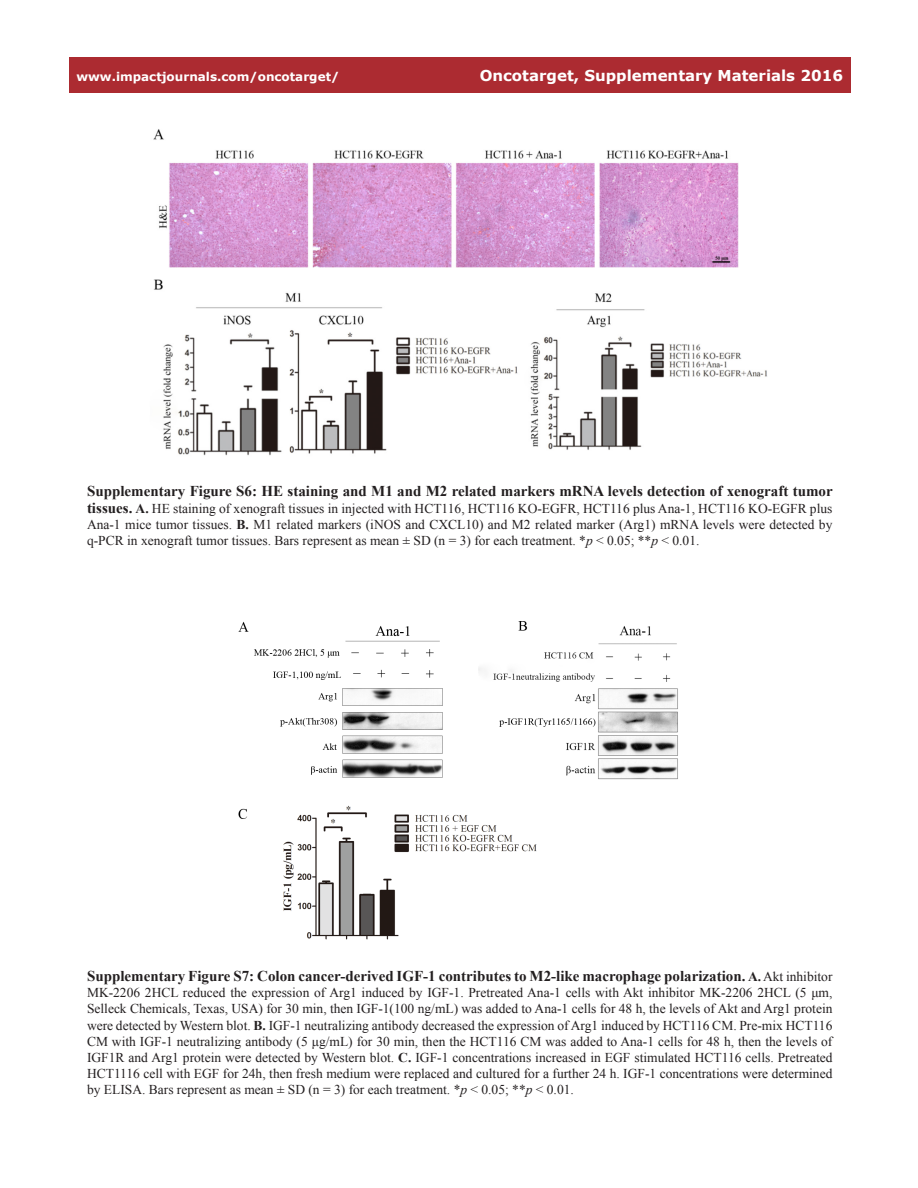
<style>
.page{position:relative;width:918px;height:1188px;background:#fff}
.page>*{position:absolute;margin:0;border:0;box-sizing:border-box;transform-origin:0 0}
.figuretext{font:700 15px "Times New Roman";color:#231f20}
.t1{font:700 15px "Verdana";color:#fff}
.figuretext-2{font:13.5px/16.2px "Times New Roman";color:#231f20;text-align:justify}
.t2{font:700 12px "Verdana";color:#fff}
.s1{font-weight:700;font-size:15px}
.s2{font-weight:700}
.s3{font-style:italic}
.s4{font-size:13.5px}
.s5{font-weight:400;font-size:13.5px}
</style>
<div class="page">
<div style="left:69px;top:57px;width:781px;height:36px;background:#ac2b31"></div>
<img style="left:153px;top:129px;width:614px;height:327px">
<img style="left:238px;top:621px;width:440px;height:319px">
<p class="t2" style="left:76px;top:68px;width:264px">www.impactjournals.com/oncotarget/</p>
<p class="t1" style="left:480px;top:65px;width:365px">Oncotarget, Supplementary Materials 2016</p>
<p class="figuretext" style="left:87px;top:481px;width:747px">Supplementary Figure S6: HE staining and M1 and M2 related markers mRNA levels detection of xenograft tumor</p>
<p class="figuretext-2" style="left:87px;top:500px;width:747px"><span class="s1">tissues.</span> <span class="s2">A.</span> HE staining of xenograft tissues in injected with HCT116, HCT116 KO-EGFR, HCT116 plus Ana-1, HCT116 KO-EGFR plus Ana-1 mice tumor tissues. <span class="s2">B.</span> M1 related markers (iNOS and CXCL10) and M2 related marker (Arg1) mRNA levels were detected by q-PCR in xenograft tumor tissues. Bars represent as mean ± SD (n = 3) for each treatment. *<span class="s3">p</span> &lt; 0.05; **<span class="s3">p</span> &lt; 0.01.</p>
<p class="figuretext" style="left:87px;top:966px;width:747px">Supplementary Figure S7: Colon cancer-derived IGF-1 contributes to M2-like macrophage polarization. <span class="s4">A.</span> <span class="s5">Akt inhibitor</span></p>
<p class="figuretext-2" style="left:87px;top:984px;width:747px">MK-2206 2HCL reduced the expression of Arg1 induced by IGF-1. Pretreated Ana-1 cells with Akt inhibitor MK-2206 2HCL (5 μm, Selleck Chemicals, Texas, USA) for 30 min, then IGF-1(100 ng/mL) was added to Ana-1 cells for 48 h, the levels of Akt and Arg1 protein were detected by Western blot. <span class="s2">B.</span> IGF-1 neutralizing antibody decreased the expression of Arg1 induced by HCT116 CM. Pre-mix HCT116<br>CM with IGF-1 neutralizing antibody (5 μg/mL) for 30 min, then the HCT116 CM was added to Ana-1 cells for 48 h, then the levels of IGF1R and Arg1 protein were detected by Western blot. <span class="s2">C.</span> IGF-1 concentrations increased in EGF stimulated HCT116 cells. Pretreated HCT1116 cell with EGF for 24h, then fresh medium were replaced and cultured for a further 24 h. IGF-1 concentrations were determined by ELISA. Bars represent as mean ± SD (n = 3) for each treatment. *<span class="s3">p</span> &lt; 0.05; **<span class="s3">p</span> &lt; 0.01.</p>
</div>
